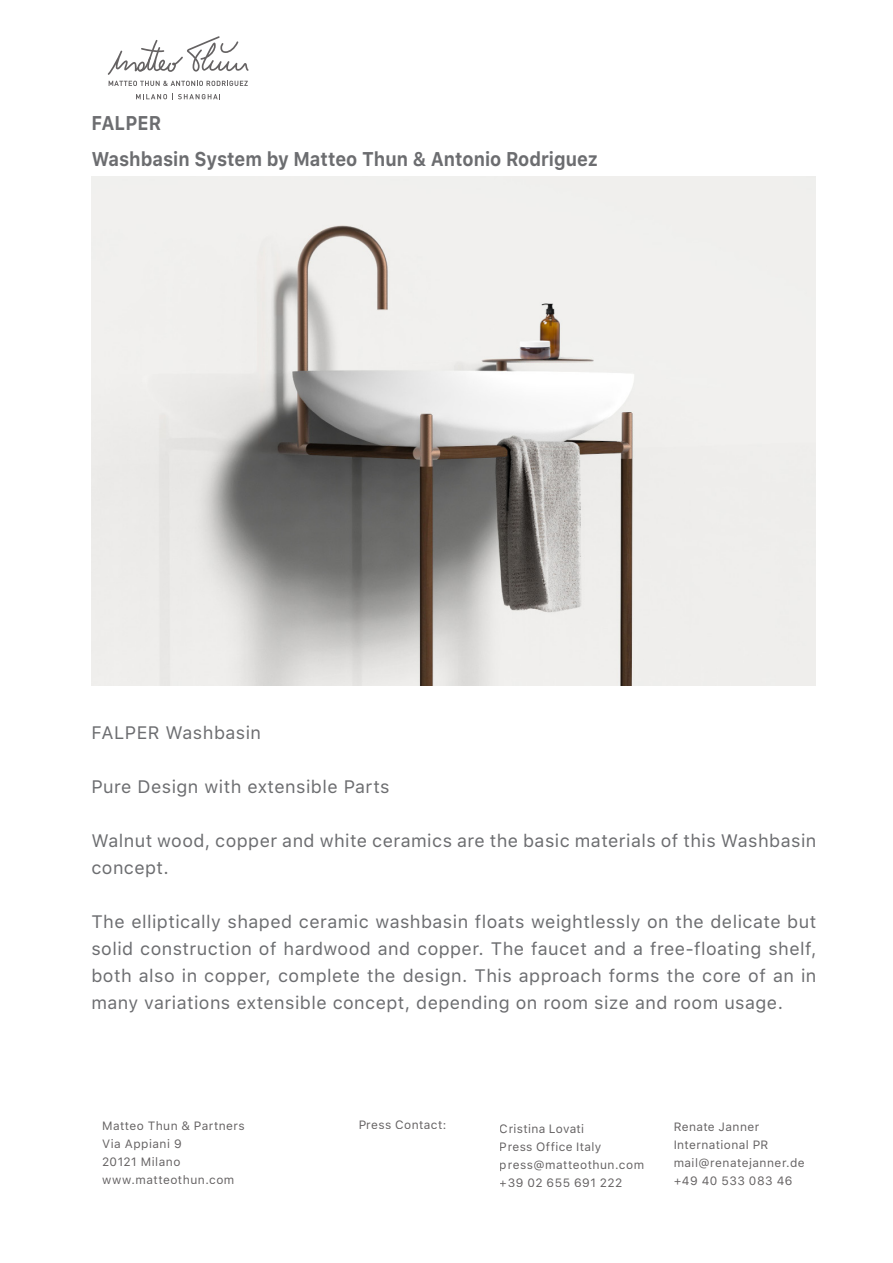
<style>
.page{position:relative;width:893px;height:1263px;background:#fff}
.page>*{position:absolute;margin:0;border:0;box-sizing:border-box;transform-origin:0 0}
.t1{font:700 19.8px "SF Pro Text";color:#6c6d70;scale:.91 1}
.t2{font:18px/27px "SF Pro Text";letter-spacing:.025em;color:#6c6d70}
.t3{font:12px/18px "SF Pro Text";letter-spacing:.035em;color:#231f20}
</style>
<div class="page">
<svg style="left:108px;top:36px;width:141px;height:39px"></svg>
<svg style="left:136px;top:94px;width:84px;height:6px"></svg>
<svg style="left:109px;top:81px;width:139px;height:5px"></svg>
<img style="left:91px;top:176px;width:724px;height:510px">
<p class="t1" style="left:91px;top:111px;width:78px">FALPER</p>
<p class="t1" style="left:91px;top:147px;width:558px">Washbasin System by Matteo Thun &amp; Antonio Rodriguez</p>
<p class="t2" style="left:91px;top:720px;width:171px">FALPER Washbasin</p>
<p class="t2" style="left:91px;top:774px;width:300px">Pure Design with extensible Parts</p>
<p class="t2" style="left:91px;top:828px;width:726px">Walnut wood, copper and white ceramics are the basic materials of this Washbasin concept.</p>
<p class="t2" style="left:91px;top:909px;width:726px;text-align:justify">The elliptically shaped ceramic washbasin floats weightlessly on the delicate but solid construction of hardwood and copper. The faucet and a free-floating shelf, both also in copper, complete the design. This approach forms the core of an in many variations extensible concept, depending on room size and room usage.</p>
<p class="t3" style="left:358px;top:1116px;width:90px">Press Contact:</p>
<p class="t3" style="left:102px;top:1117px;width:144px">Matteo Thun &amp; Partners<br>Via Appiani 9<br>20121 Milano www.matteothun.com</p>
<p class="t3" style="left:500px;top:1120px;width:146px">Cristina Lovati<br>Press Office Italy press@matteothun.com +39 02 655 691 222</p>
<p class="t3" style="left:674px;top:1118px;width:133px">Renate Janner<br>International PR mail@renatejanner.de +49 40 533 083 46</p>
</div>
